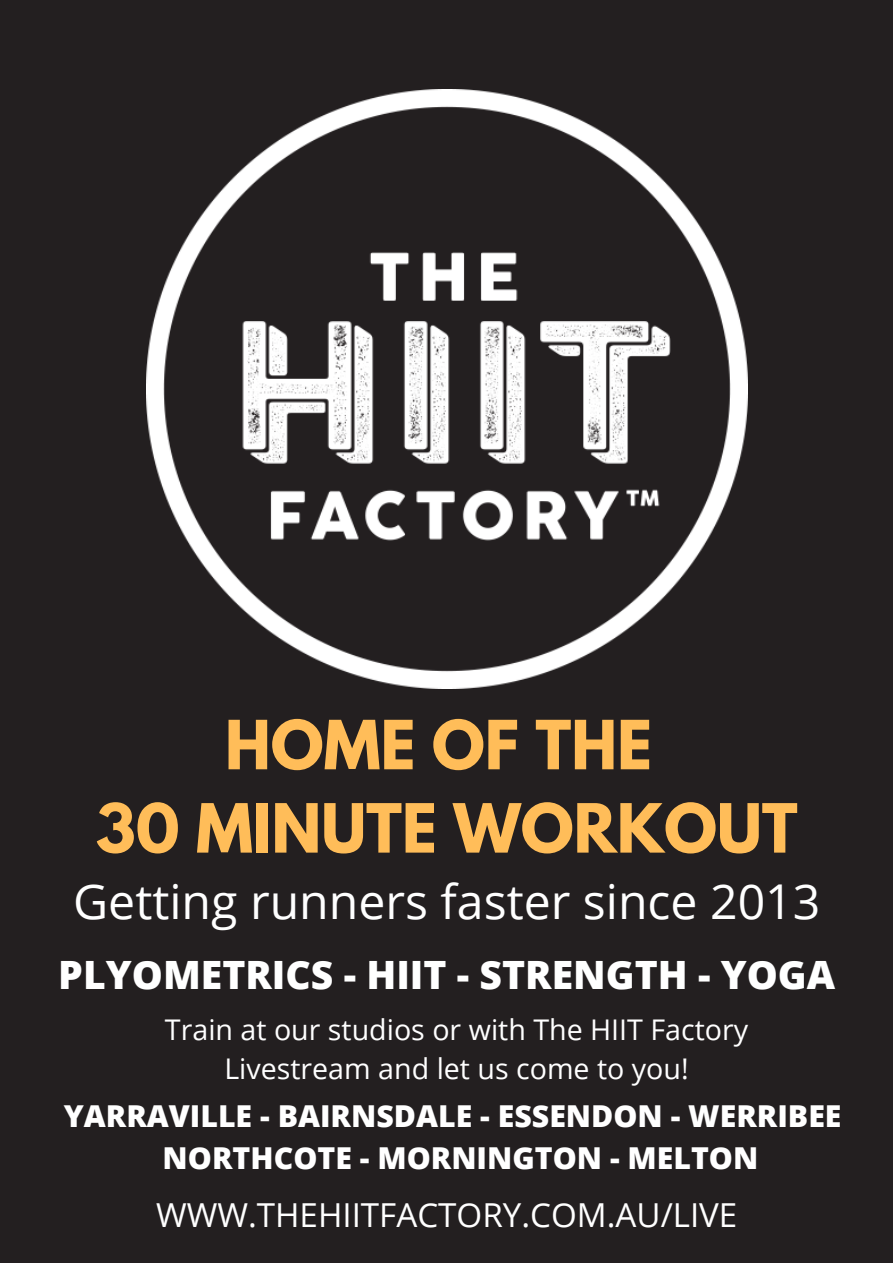
<style>
.page{position:relative;width:893px;height:1263px;background:#231f20}
.page>*{position:absolute;margin:0;border:0;box-sizing:border-box;transform-origin:0 0}
.t1{font:700 60px/83.2px "League Spartan";color:#ffbd59;text-align:center}
.t2{font:48px "Open Sans";color:#fff}
.t3{font:800 39px "Open Sans";color:#fff}
.t4{font:33px "Open Sans";color:#fff}
.t5{font:800 30.15px/41.5px "Open Sans";color:#fff;text-align:center}
.t6{font:28.5px/39.5px "Open Sans";color:#fff;text-align:center}
</style>
<div class="page">
<img style="left:147px;top:89px;width:600px;height:599px">
<p class="t1" style="left:96px;top:702px;width:703px">HOME OF THE<br>30 MINUTE WORKOUT</p>
<p class="t2" style="left:73px;top:868px;width:749px">Getting runners faster since 2013</p>
<p class="t3" style="left:58px;top:945px;width:778px">PLYOMETRICS - HIIT - STRENGTH - YOGA</p>
<p class="t6" style="left:165px;top:1009px;width:585px">Train at our studios or with The HIIT Factory<br>Livestream and let us come to you!</p>
<p class="t5" style="left:64px;top:1094px;width:779px">YARRAVILLE - BAIRNSDALE - ESSENDON - WERRIBEE<br>NORTHCOTE - MORNINGTON - MELTON</p>
<p class="t4" style="left:156px;top:1192px;width:583px">WWW.THEHIITFACTORY.COM.AU/LIVE</p>
</div>
